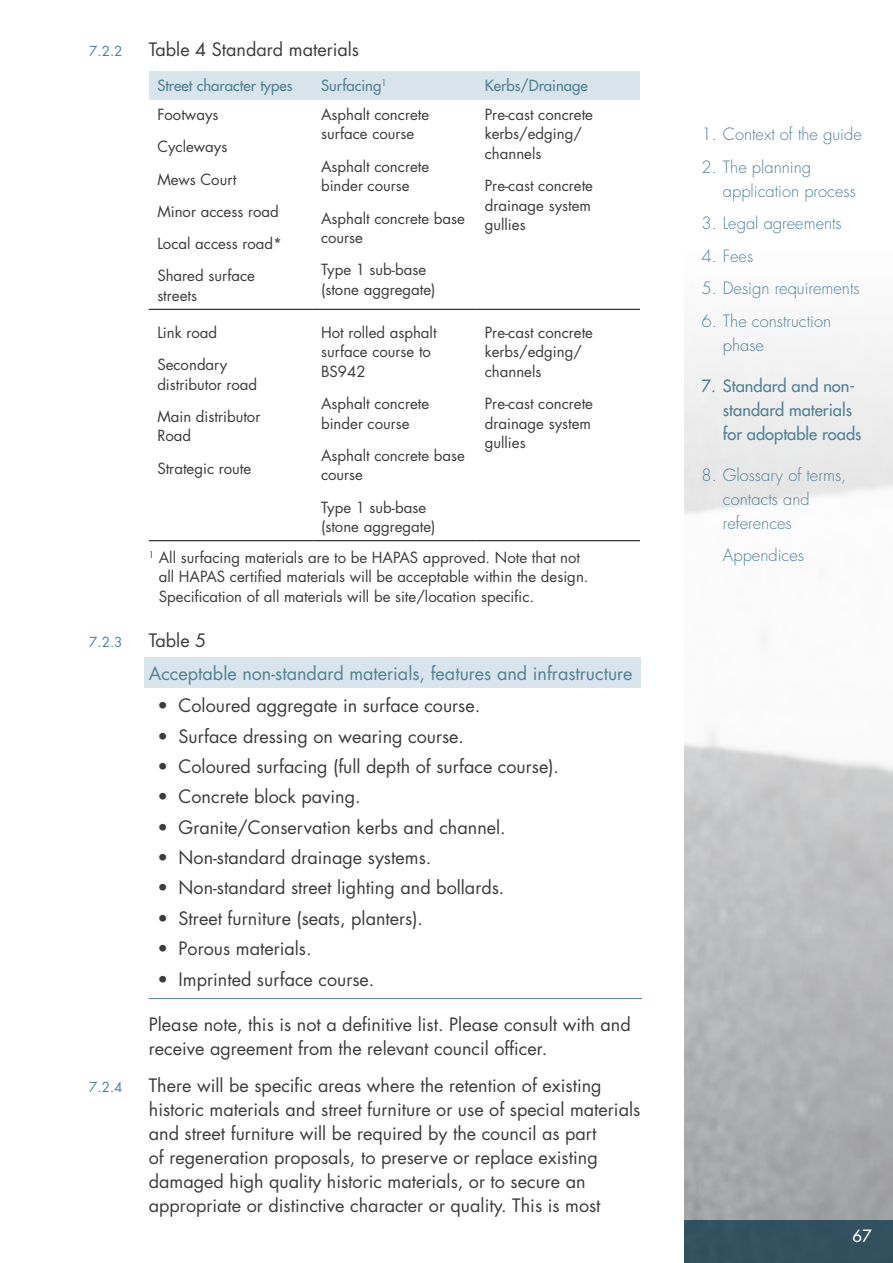
<style>
.page{position:relative;width:893px;height:1263px;background:#fff}
.page>*{position:absolute;margin:0;border:0;box-sizing:border-box;transform-origin:0 0}
.NSC_Numb_L3__P{font:18px/24px "Futura LT";color:#3c3c3b}
.Text__P{font:18px/24px "Futura LT";color:#3c3c3b}
.Text__P-2{font:18px "Futura LT";color:#518196}
.t1{font:300 16.5px/24px "Futura LT";color:#518196}
.t2{font:16.5px/24px "Futura LT";color:#518196}
.t3{font:16.5px "Futura LT";color:#fff}
.T_Text{font:15px/19.5px "Futura LT";color:#3c3c3b}
.Footnote{font:15px/19.5px "Futura LT";color:#3c3c3b}
.T_header{font:15px "Futura LT";color:#518196}
.NSC_Numb_L3__P-2{font:13.5px "Futura LT";color:#518196}
</style>
<div class="page">
<div style="left:685px;top:1220px;width:208px;height:43px;background:#32515f"></div>
<div style="left:145px;top:657px;width:496px;height:31px;background:#d9e5ec"></div>
<hr style="left:149px;top:998px;width:493px;height:1px;background:#518196">
<div style="left:149px;top:71px;width:491px;height:29px;background:#d9e5ec"></div>
<hr style="left:149px;top:309px;width:164px;height:1px;background:#000">
<hr style="left:313px;top:309px;width:163px;height:1px;background:#000">
<hr style="left:476px;top:309px;width:164px;height:1px;background:#000">
<hr style="left:149px;top:540px;width:164px;height:1px;background:#000">
<hr style="left:313px;top:540px;width:163px;height:1px;background:#000">
<hr style="left:476px;top:540px;width:164px;height:1px;background:#000">
<p class="NSC_Numb_L3__P-2" style="left:89px;top:43px;width:35px">7.2.2</p>
<p class="NSC_Numb_L3__P" style="left:149px;top:38px;width:212px">Table 4 Standard materials</p>
<p class="T_header" style="left:157px;top:76px;width:137px">Street character types</p>
<p class="T_header" style="left:321px;top:76px;width:67px">Surfacing<sup>1</sup></p>
<p class="T_header" style="left:485px;top:76px;width:105px">Kerbs/Drainage</p>
<p class="T_Text" style="left:157px;top:105px;width:63px">Footways</p>
<p class="T_Text" style="left:157px;top:137px;width:72px">Cycleways</p>
<p class="T_Text" style="left:157px;top:169px;width:81px">Mews Court</p>
<p class="T_Text" style="left:157px;top:202px;width:123px">Minor access road</p>
<p class="T_Text" style="left:157px;top:234px;width:126px">Local access road*</p>
<p class="T_Text" style="left:157px;top:266px;width:99px">Shared surface streets</p>
<p class="T_Text" style="left:321px;top:105px;width:110px">Asphalt concrete surface course</p>
<p class="T_Text" style="left:321px;top:157px;width:110px">Asphalt concrete binder course</p>
<p class="T_Text" style="left:321px;top:208px;width:145px">Asphalt concrete base course</p>
<p class="T_Text" style="left:321px;top:260px;width:116px">Type 1 sub-base (stone aggregate)</p>
<p class="T_Text" style="left:485px;top:105px;width:110px">Pre-cast concrete kerbs/edging/ channels</p>
<p class="T_Text" style="left:485px;top:176px;width:110px">Pre-cast concrete drainage system gullies</p>
<p class="T_Text" style="left:157px;top:323px;width:61px">Link road</p>
<p class="T_Text" style="left:157px;top:355px;width:101px">Secondary distributor road</p>
<p class="T_Text" style="left:157px;top:407px;width:105px">Main distributor<br>Road</p>
<p class="T_Text" style="left:157px;top:459px;width:95px">Strategic route</p>
<p class="T_Text" style="left:321px;top:323px;width:117px">Hot rolled asphalt surface course to<br>BS942</p>
<p class="T_Text" style="left:321px;top:394px;width:110px">Asphalt concrete binder course</p>
<p class="T_Text" style="left:321px;top:446px;width:145px">Asphalt concrete base course</p>
<p class="T_Text" style="left:321px;top:498px;width:116px">Type 1 sub-base (stone aggregate)</p>
<p class="T_Text" style="left:485px;top:323px;width:110px">Pre-cast concrete kerbs/edging/ channels</p>
<p class="T_Text" style="left:485px;top:394px;width:110px">Pre-cast concrete drainage system gullies</p>
<p class="Footnote" style="left:159px;top:548px;width:431px;text-indent:-10px"><sup>1</sup> All surfacing materials are to be HAPAS approved. Note that not all HAPAS certified materials will be acceptable within the design.<br>Specification of all materials will be site/location specific.</p>
<p class="NSC_Numb_L3__P-2" style="left:89px;top:634px;width:35px">7.2.3</p>
<p class="NSC_Numb_L3__P" style="left:149px;top:629px;width:59px">Table 5</p>
<p class="Text__P-2" style="left:149px;top:661px;width:485px">Acceptable non-standard materials, features and infrastructure</p>
<p class="NSC_Numb_L3__P" style="left:157px;top:694px;width:324px">• Coloured aggregate in surface course.</p>
<p class="NSC_Numb_L3__P" style="left:157px;top:724px;width:308px">• Surface dressing on wearing course.</p>
<p class="NSC_Numb_L3__P" style="left:157px;top:754px;width:403px">• Coloured surfacing (full depth of surface course).</p>
<p class="NSC_Numb_L3__P" style="left:157px;top:785px;width:205px">• Concrete block paving.</p>
<p class="NSC_Numb_L3__P" style="left:157px;top:815px;width:350px">• Granite/Conservation kerbs and channel.</p>
<p class="NSC_Numb_L3__P" style="left:157px;top:846px;width:276px">• Non-standard drainage systems.</p>
<p class="NSC_Numb_L3__P" style="left:157px;top:876px;width:349px">• Non-standard street lighting and bollards.</p>
<p class="NSC_Numb_L3__P" style="left:157px;top:906px;width:267px">• Street furniture (seats, planters).</p>
<p class="NSC_Numb_L3__P" style="left:157px;top:937px;width:156px">• Porous materials.</p>
<p class="NSC_Numb_L3__P" style="left:157px;top:967px;width:219px">• Imprinted surface course.</p>
<p class="Text__P" style="left:149px;top:1012px;width:483px">Please note, this is not a definitive list. Please consult with and receive agreement from the relevant council officer.</p>
<p class="NSC_Numb_L3__P-2" style="left:89px;top:1078px;width:35px">7.2.4</p>
<p class="NSC_Numb_L3__P" style="left:149px;top:1073px;width:493px">There will be specific areas where the retention of existing historic materials and street furniture or use of special materials and street furniture will be required by the council as part<br>of regeneration proposals, to preserve or replace existing damaged high quality historic materials, or to secure an appropriate or distinctive character or quality. This is most</p>
<p class="t1" style="left:702px;top:123px;width:162px">1. Context of the guide</p>
<p class="t1" style="left:723px;top:155px;width:135px;text-indent:-21px">2. The planning application process</p>
<p class="t1" style="left:702px;top:212px;width:142px">3. Legal agreements</p>
<p class="t1" style="left:702px;top:244px;width:53px">4. Fees</p>
<p class="t1" style="left:702px;top:277px;width:160px">5. Design requirements</p>
<p class="t1" style="left:723px;top:309px;width:110px;text-indent:-21px">6. The construction phase</p>
<p class="t2" style="left:723px;top:373px;width:140px;text-indent:-21px">7. Standard and non&shy;standard materials for adoptable roads</p>
<p class="t1" style="left:723px;top:463px;width:125px;text-indent:-21px">8. Glossary of terms, contacts and references</p>
<p class="t1" style="left:723px;top:544px;width:83px">Appendices</p>
<p class="t3" style="left:853px;top:1225px;width:21px">67</p>
</div>
